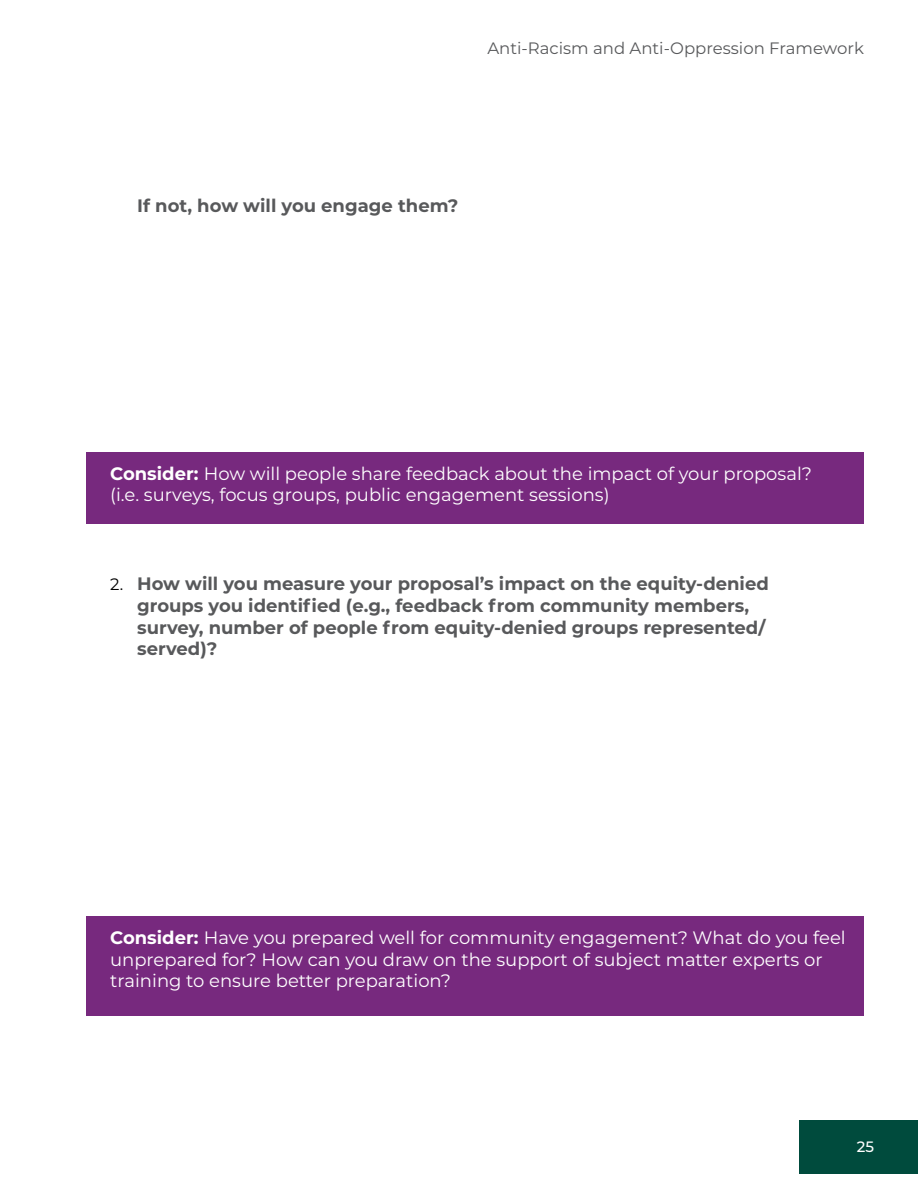
<style>
.page{position:relative;width:918px;height:1188px;background:#fff}
.page>*{position:absolute;margin:0;border:0;box-sizing:border-box;transform-origin:0 0}
.Paragraph_Body__P{font:18px/21.6px "Montserrat";color:#fff}
.Bullets_-_Numerals{font:700 18px/21.6px "Montserrat";color:#58595b}
.t1{font:16.5px "Montserrat";color:#58595b}
.t2{font:500 15px "Montserrat";color:#fff}
.s1{font-weight:700}
.s2{font-weight:400;font-size:16.5px;color:#000}
</style>
<div class="page">
<div style="left:799px;top:1120px;width:119px;height:54px;background:#004b3d"></div>
<div style="left:86px;top:452px;width:778px;height:71px;background:#77297e"></div>
<div style="left:86px;top:916px;width:778px;height:100px;background:#77297e"></div>
<p class="t1" style="left:487px;top:37px;width:378px">Anti-Racism and Anti-Oppression Framework</p>
<p class="Bullets_-_Numerals" style="left:137px;top:194px;width:323px">If not, how will you engage them?</p>
<p class="Paragraph_Body__P" style="left:110px;top:462px;width:703px"><span class="s1">Consider:</span> How will people share feedback about the impact of your proposal? (i.e. surveys, focus groups, public engagement sessions)</p>
<p class="Bullets_-_Numerals" style="left:137px;top:572px;width:633px;text-indent:-27px"><span class="s2">2.</span> How will you measure your proposal’s impact on the equity-denied groups you identified (e.g., feedback from community members, survey, number of people from equity-denied groups represented/ served)?</p>
<p class="Paragraph_Body__P" style="left:110px;top:926px;width:737px"><span class="s1">Consider:</span> Have you prepared well for community engagement? What do you feel unprepared for? How can you draw on the support of subject matter experts or training to ensure better preparation?</p>
<p class="t2" style="left:857px;top:1136px;width:19px">25</p>
</div>
